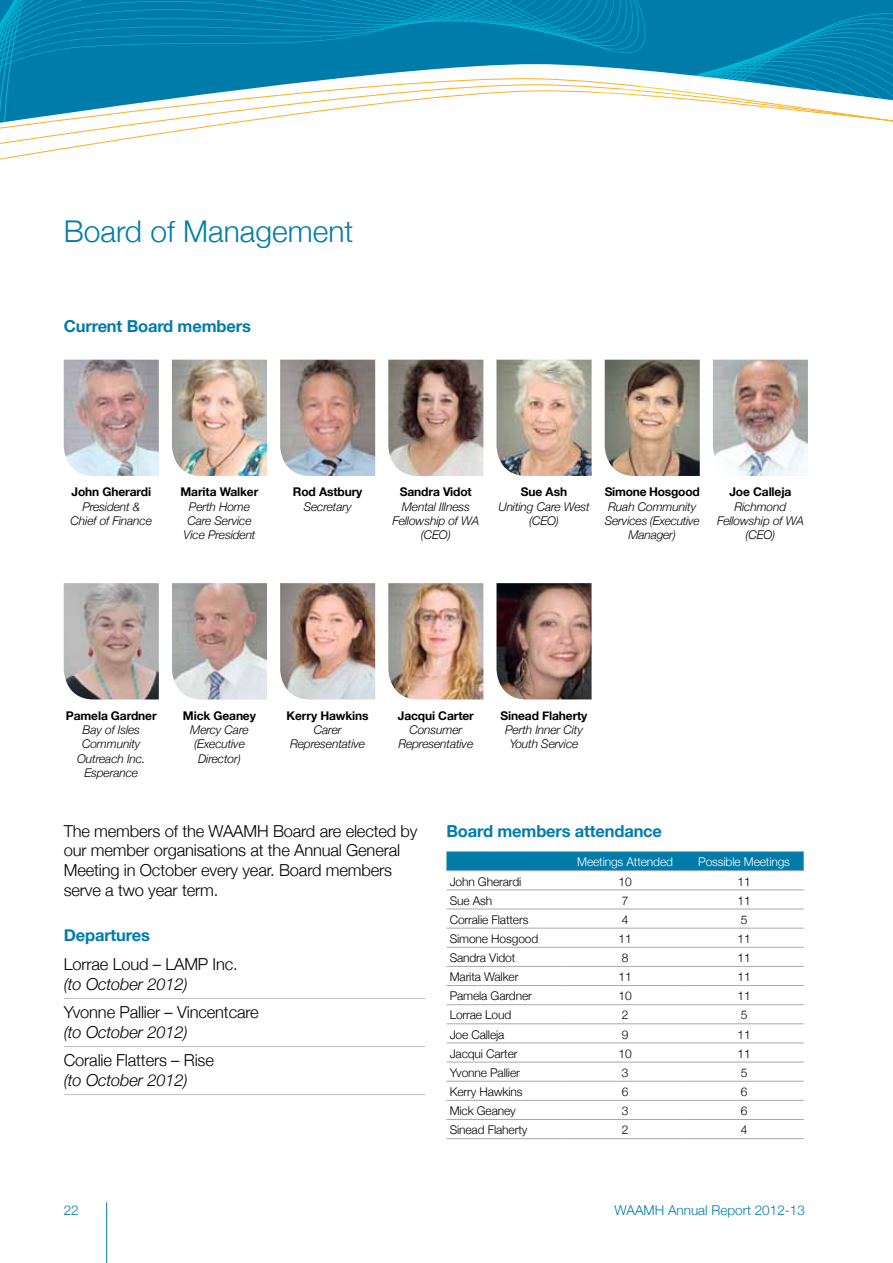
<style>
.page{position:relative;width:893px;height:1263px;background:#fff}
.page>*{position:absolute;margin:0;border:0;box-sizing:border-box;transform-origin:0 0}
.t1{font:300 30px "Helvetica Neue";color:#007cab}
.t2{font:300 16.5px/19.8px "Helvetica Neue";letter-spacing:-.01em;color:#000}
.t3{font:700 16.5px "Helvetica Neue";letter-spacing:-.01em;color:#007cab}
.t4{font:italic 300 16.5px "Helvetica Neue";letter-spacing:-.01em;color:#000}
.t5{font:300 13.5px "Helvetica Neue";color:#007cab}
.t6{font:italic 300 12px/14.4px "Helvetica Neue";letter-spacing:-.01em;color:#000;text-align:center}
.t7{font:300 12px "Helvetica Neue";letter-spacing:-.01em;color:#000}
.t8{font:700 12px "Helvetica Neue";letter-spacing:-.01em;color:#000}
.t9{font:300 12px "Helvetica Neue";letter-spacing:-.01em;color:#fff}
</style>
<div class="page">
<svg style="left:0;top:0;width:893px;height:160px"></svg>
<hr style="left:106px;top:1202px;width:1px;height:61px;background:#007cab">
<div style="left:446px;top:852px;width:358px;height:18px;background:#007cab"></div>
<hr style="left:446px;top:851px;width:120px;height:1px;background:#a7a9ac">
<hr style="left:566px;top:851px;width:119px;height:1px;background:#a7a9ac">
<hr style="left:685px;top:851px;width:119px;height:1px;background:#a7a9ac">
<hr style="left:446px;top:870px;width:120px;height:1px;background:#a7a9ac">
<hr style="left:566px;top:870px;width:119px;height:1px;background:#a7a9ac">
<hr style="left:685px;top:870px;width:119px;height:1px;background:#a7a9ac">
<hr style="left:446px;top:889px;width:120px;height:1px;background:#a7a9ac">
<hr style="left:566px;top:889px;width:119px;height:1px;background:#a7a9ac">
<hr style="left:685px;top:889px;width:119px;height:1px;background:#a7a9ac">
<hr style="left:446px;top:909px;width:120px;height:1px;background:#a7a9ac">
<hr style="left:566px;top:909px;width:119px;height:1px;background:#a7a9ac">
<hr style="left:685px;top:909px;width:119px;height:1px;background:#a7a9ac">
<hr style="left:446px;top:928px;width:120px;height:1px;background:#a7a9ac">
<hr style="left:566px;top:928px;width:119px;height:1px;background:#a7a9ac">
<hr style="left:685px;top:928px;width:119px;height:1px;background:#a7a9ac">
<hr style="left:446px;top:947px;width:120px;height:1px;background:#a7a9ac">
<hr style="left:566px;top:947px;width:119px;height:1px;background:#a7a9ac">
<hr style="left:685px;top:947px;width:119px;height:1px;background:#a7a9ac">
<hr style="left:446px;top:966px;width:120px;height:1px;background:#a7a9ac">
<hr style="left:566px;top:966px;width:119px;height:1px;background:#a7a9ac">
<hr style="left:685px;top:966px;width:119px;height:1px;background:#a7a9ac">
<hr style="left:446px;top:985px;width:120px;height:1px;background:#a7a9ac">
<hr style="left:566px;top:985px;width:119px;height:1px;background:#a7a9ac">
<hr style="left:685px;top:985px;width:119px;height:1px;background:#a7a9ac">
<hr style="left:446px;top:1004px;width:120px;height:1px;background:#a7a9ac">
<hr style="left:566px;top:1004px;width:119px;height:1px;background:#a7a9ac">
<hr style="left:685px;top:1004px;width:119px;height:1px;background:#a7a9ac">
<hr style="left:446px;top:1023px;width:120px;height:1px;background:#a7a9ac">
<hr style="left:566px;top:1023px;width:119px;height:1px;background:#a7a9ac">
<hr style="left:685px;top:1023px;width:119px;height:1px;background:#a7a9ac">
<hr style="left:446px;top:1043px;width:120px;height:1px;background:#a7a9ac">
<hr style="left:566px;top:1043px;width:119px;height:1px;background:#a7a9ac">
<hr style="left:685px;top:1043px;width:119px;height:1px;background:#a7a9ac">
<hr style="left:446px;top:1062px;width:120px;height:1px;background:#a7a9ac">
<hr style="left:566px;top:1062px;width:119px;height:1px;background:#a7a9ac">
<hr style="left:685px;top:1062px;width:119px;height:1px;background:#a7a9ac">
<hr style="left:446px;top:1081px;width:120px;height:1px;background:#a7a9ac">
<hr style="left:566px;top:1081px;width:119px;height:1px;background:#a7a9ac">
<hr style="left:685px;top:1081px;width:119px;height:1px;background:#a7a9ac">
<hr style="left:446px;top:1100px;width:120px;height:1px;background:#a7a9ac">
<hr style="left:566px;top:1100px;width:119px;height:1px;background:#a7a9ac">
<hr style="left:685px;top:1100px;width:119px;height:1px;background:#a7a9ac">
<hr style="left:446px;top:1119px;width:120px;height:1px;background:#a7a9ac">
<hr style="left:566px;top:1119px;width:119px;height:1px;background:#a7a9ac">
<hr style="left:685px;top:1119px;width:119px;height:1px;background:#a7a9ac">
<hr style="left:446px;top:1138px;width:120px;height:1px;background:#a7a9ac">
<hr style="left:566px;top:1138px;width:119px;height:1px;background:#a7a9ac">
<hr style="left:685px;top:1138px;width:119px;height:1px;background:#a7a9ac">
<hr style="left:64px;top:998px;width:361px;height:1px;background:#bcbec0">
<hr style="left:64px;top:1046px;width:361px;height:1px;background:#bcbec0">
<hr style="left:64px;top:1094px;width:361px;height:1px;background:#bcbec0">
<img style="left:64px;top:360px;width:95px;height:116px">
<img style="left:64px;top:583px;width:95px;height:116px">
<img style="left:172px;top:360px;width:95px;height:116px">
<img style="left:172px;top:583px;width:95px;height:116px">
<img style="left:280px;top:360px;width:95px;height:116px">
<img style="left:280px;top:583px;width:95px;height:116px">
<img style="left:388px;top:360px;width:95px;height:116px">
<img style="left:388px;top:583px;width:95px;height:116px">
<img style="left:497px;top:360px;width:95px;height:116px">
<img style="left:497px;top:583px;width:95px;height:116px">
<img style="left:605px;top:360px;width:95px;height:116px">
<img style="left:713px;top:360px;width:95px;height:116px">
<h1 class="t1" style="left:64px;top:207px;width:291px">Board of Management</h1>
<h2 class="t3" style="left:64px;top:311px;width:189px">Current Board members</h2>
<p class="t8" style="left:71px;top:481px;width:81px">John Gherardi</p>
<p class="t6" style="left:71px;top:498px;width:83px">President &amp;<br>Chief of Finance</p>
<p class="t8" style="left:181px;top:481px;width:79px">Marita Walker</p>
<p class="t6" style="left:183px;top:498px;width:74px">Perth Home<br>Care Service<br>Vice President</p>
<p class="t8" style="left:293px;top:481px;width:71px">Rod Astbury</p>
<p class="t6" style="left:304px;top:498px;width:49px">Secretary</p>
<p class="t8" style="left:400px;top:481px;width:74px">Sandra Vidot</p>
<p class="t6" style="left:392px;top:498px;width:88px">Mental Illness<br>Fellowship of WA (CEO)</p>
<p class="t8" style="left:521px;top:481px;width:48px">Sue Ash</p>
<p class="t6" style="left:498px;top:498px;width:93px">Uniting Care West (CEO)</p>
<p class="t8" style="left:605px;top:481px;width:97px">Simone Hosgood</p>
<p class="t6" style="left:605px;top:498px;width:97px">Ruah Community<br>Services (Executive<br>Manager)</p>
<p class="t8" style="left:729px;top:481px;width:64px">Joe Calleja</p>
<p class="t6" style="left:717px;top:498px;width:88px">Richmond<br>Fellowship of WA (CEO)</p>
<p class="t8" style="left:66px;top:704px;width:92px">Pamela Gardner</p>
<p class="t6" style="left:77px;top:722px;width:70px">Bay of Isles<br>Community<br>Outreach Inc.<br>Esperance</p>
<p class="t8" style="left:183px;top:704px;width:75px">Mick Geaney</p>
<p class="t6" style="left:190px;top:722px;width:60px">Mercy Care (Executive<br>Director)</p>
<p class="t8" style="left:287px;top:704px;width:84px">Kerry Hawkins</p>
<p class="t6" style="left:290px;top:722px;width:76px">Carer<br>Representative</p>
<p class="t8" style="left:398px;top:704px;width:78px">Jacqui Carter</p>
<p class="t6" style="left:398px;top:722px;width:76px">Consumer<br>Representative</p>
<p class="t8" style="left:501px;top:704px;width:88px">Sinead Flaherty</p>
<p class="t6" style="left:505px;top:722px;width:79px">Perth Inner City<br>Youth Service</p>
<h2 class="t2" style="left:64px;top:820px;width:355px">The members of the WAAMH Board are elected by our member organisations at the Annual General Meeting in October every year. Board members serve a two year term.</h2>
<h2 class="t3" style="left:64px;top:920px;width:88px">Departures</h2>
<h2 class="t2" style="left:64px;top:953px;width:175px">Lorrae Loud – LAMP Inc.</h2>
<h2 class="t4" style="left:64px;top:971px;width:125px">(to October 2012)</h2>
<h2 class="t2" style="left:64px;top:1001px;width:196px">Yvonne Pallier – Vincentcare</h2>
<h2 class="t4" style="left:64px;top:1019px;width:125px">(to October 2012)</h2>
<h2 class="t2" style="left:64px;top:1049px;width:152px">Coralie Flatters – Rise</h2>
<h2 class="t4" style="left:64px;top:1067px;width:125px">(to October 2012)</h2>
<h2 class="t3" style="left:446px;top:816px;width:217px">Board members attendance</h2>
<p class="t9" style="left:577px;top:852px;width:97px">Meetings Attended</p>
<p class="t9" style="left:698px;top:852px;width:93px">Possible Meetings</p>
<p class="t7" style="left:450px;top:871px;width:73px">John Gherardi</p>
<p class="t7" style="left:618px;top:871px;width:15px">10</p>
<p class="t7" style="left:737px;top:871px;width:15px">11</p>
<p class="t7" style="left:450px;top:891px;width:44px">Sue Ash</p>
<p class="t7" style="left:622px;top:891px;width:8px">7</p>
<p class="t7" style="left:737px;top:891px;width:15px">11</p>
<p class="t7" style="left:450px;top:910px;width:80px">Corralie Flatters</p>
<p class="t7" style="left:622px;top:910px;width:8px">4</p>
<p class="t7" style="left:741px;top:910px;width:8px">5</p>
<p class="t7" style="left:450px;top:929px;width:90px">Simone Hosgood</p>
<p class="t7" style="left:618px;top:929px;width:15px">11</p>
<p class="t7" style="left:737px;top:929px;width:15px">11</p>
<p class="t7" style="left:450px;top:948px;width:67px">Sandra Vidot</p>
<p class="t7" style="left:622px;top:948px;width:8px">8</p>
<p class="t7" style="left:737px;top:948px;width:15px">11</p>
<p class="t7" style="left:450px;top:967px;width:70px">Marita Walker</p>
<p class="t7" style="left:618px;top:967px;width:15px">11</p>
<p class="t7" style="left:737px;top:967px;width:15px">11</p>
<p class="t7" style="left:450px;top:986px;width:84px">Pamela Gardner</p>
<p class="t7" style="left:618px;top:986px;width:15px">10</p>
<p class="t7" style="left:737px;top:986px;width:15px">11</p>
<p class="t7" style="left:450px;top:1005px;width:63px">Lorrae Loud</p>
<p class="t7" style="left:622px;top:1005px;width:8px">2</p>
<p class="t7" style="left:741px;top:1005px;width:8px">5</p>
<p class="t7" style="left:450px;top:1024px;width:56px">Joe Calleja</p>
<p class="t7" style="left:622px;top:1024px;width:8px">9</p>
<p class="t7" style="left:737px;top:1024px;width:15px">11</p>
<p class="t7" style="left:450px;top:1044px;width:69px">Jacqui Carter</p>
<p class="t7" style="left:618px;top:1044px;width:15px">10</p>
<p class="t7" style="left:737px;top:1044px;width:15px">11</p>
<p class="t7" style="left:450px;top:1063px;width:72px">Yvonne Pallier</p>
<p class="t7" style="left:622px;top:1063px;width:8px">3</p>
<p class="t7" style="left:741px;top:1063px;width:8px">5</p>
<p class="t7" style="left:450px;top:1082px;width:75px">Kerry Hawkins</p>
<p class="t7" style="left:622px;top:1082px;width:8px">6</p>
<p class="t7" style="left:741px;top:1082px;width:8px">6</p>
<p class="t7" style="left:450px;top:1101px;width:68px">Mick Geaney</p>
<p class="t7" style="left:622px;top:1101px;width:8px">3</p>
<p class="t7" style="left:741px;top:1101px;width:8px">6</p>
<p class="t7" style="left:450px;top:1120px;width:79px">Sinead Flaherty</p>
<p class="t7" style="left:622px;top:1120px;width:8px">2</p>
<p class="t7" style="left:741px;top:1120px;width:8px">4</p>
<p class="t5" style="left:64px;top:1200px;width:17px">22</p>
<p class="t5" style="left:614px;top:1200px;width:192px">WAAMH Annual Report 2012-13</p>
</div>
